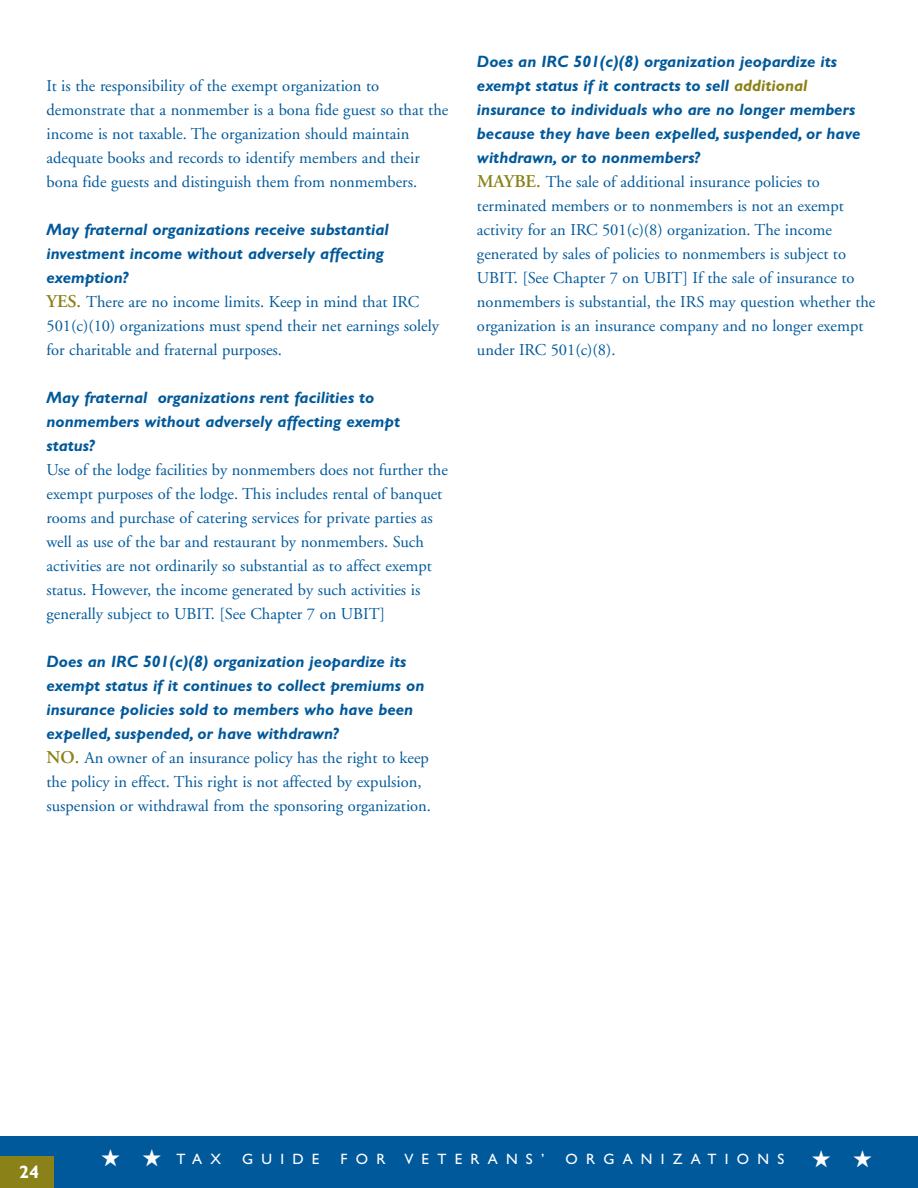
<style>
.page{position:relative;width:918px;height:1188px;background:#fff}
.page>*{position:absolute;margin:0;border:0;box-sizing:border-box;transform-origin:0 0}
.t1{font:700 18px "Gill Sans";color:#fff}
.t2{font:16.5px/24px "Adobe Garamond";color:#00599b}
.t3{font:italic 700 16.5px/24px "Gill Sans";color:#00599b}
.t4{font:15px "Gill Sans";letter-spacing:.55em;color:#fff}
.s1{font-weight:600;font-size:18px;color:#8a8218}
.s2{color:#8a8218}
</style>
<div class="page">
<div style="left:0;top:1136px;width:918px;height:52px;background:#00599b"></div>
<div style="left:0;top:1157px;width:54px;height:31px;background:#8a8218"></div>
<p class="t2" style="left:46px;top:76px;width:403px">It is the responsibility of the exempt organization to demonstrate that a nonmember is a bona fide guest so that the income is not taxable. The organization should maintain adequate books and records to identify members and their bona fide guests and distinguish them from nonmembers.</p>
<p class="t3" style="left:46px;top:220px;width:344px">May fraternal organizations receive substantial investment income without adversely affecting exemption?</p>
<p class="t2" style="left:46px;top:292px;width:394px"><span class="s1">YES.</span> There are no income limits. Keep in mind that IRC<br>501(c)(10) organizations must spend their net earnings solely for charitable and fraternal purposes.</p>
<p class="t3" style="left:47px;top:388px;width:355px">May fraternal organizations rent facilities to nonmembers without adversely affecting exempt status?</p>
<p class="t2" style="left:47px;top:460px;width:403px">Use of the lodge facilities by nonmembers does not further the exempt purposes of the lodge. This includes rental of banquet rooms and purchase of catering services for private parties as well as use of the bar and restaurant by nonmembers. Such activities are not ordinarily so substantial as to affect exempt status. However, the income generated by such activities is generally subject to UBIT. [See Chapter 7 on UBIT]</p>
<p class="t3" style="left:47px;top:652px;width:379px">Does an IRC 501(c)(8) organization jeopardize its exempt status if it continues to collect premiums on insurance policies sold to members who have been expelled, suspended, or have withdrawn?</p>
<p class="t2" style="left:46px;top:748px;width:386px"><span class="s1">NO.</span> An owner of an insurance policy has the right to keep the policy in effect. This right is not affected by expulsion, suspension or withdrawal from the sponsoring organization.</p>
<p class="t3" style="left:477px;top:51px;width:385px">Does an IRC 501(c)(8) organization jeopardize its exempt status if it contracts to sell <span class="s2">additional </span>insurance to individuals who are no longer members because they have been expelled, suspended, or have withdrawn, or to nonmembers?</p>
<p class="t2" style="left:477px;top:171px;width:400px"><span class="s1">MAYBE.</span> The sale of additional insurance policies to terminated members or to nonmembers is not an exempt activity for an IRC 501(c)(8) organization. The income generated by sales of policies to nonmembers is subject to UBIT. [See Chapter 7 on UBIT] If the sale of insurance to nonmembers is substantial, the IRS may question whether the organization is an insurance company and no longer exempt under IRC 501(c)(8).</p>
<p class="t1" style="left:19px;top:1166px;width:21px">24</p>
<p class="t4" style="left:101px;top:1154px;width:122px">★ ★ TAX</p>
<p class="t4" style="left:242px;top:1154px;width:79px">GUIDE</p>
<p class="t4" style="left:341px;top:1154px;width:46px">FOR</p>
<p class="t4" style="left:404px;top:1154px;width:142px">VETERANS’</p>
<p class="t4" style="left:565px;top:1154px;width:309px">ORGANIZATIONS ★ ★</p>
</div>
